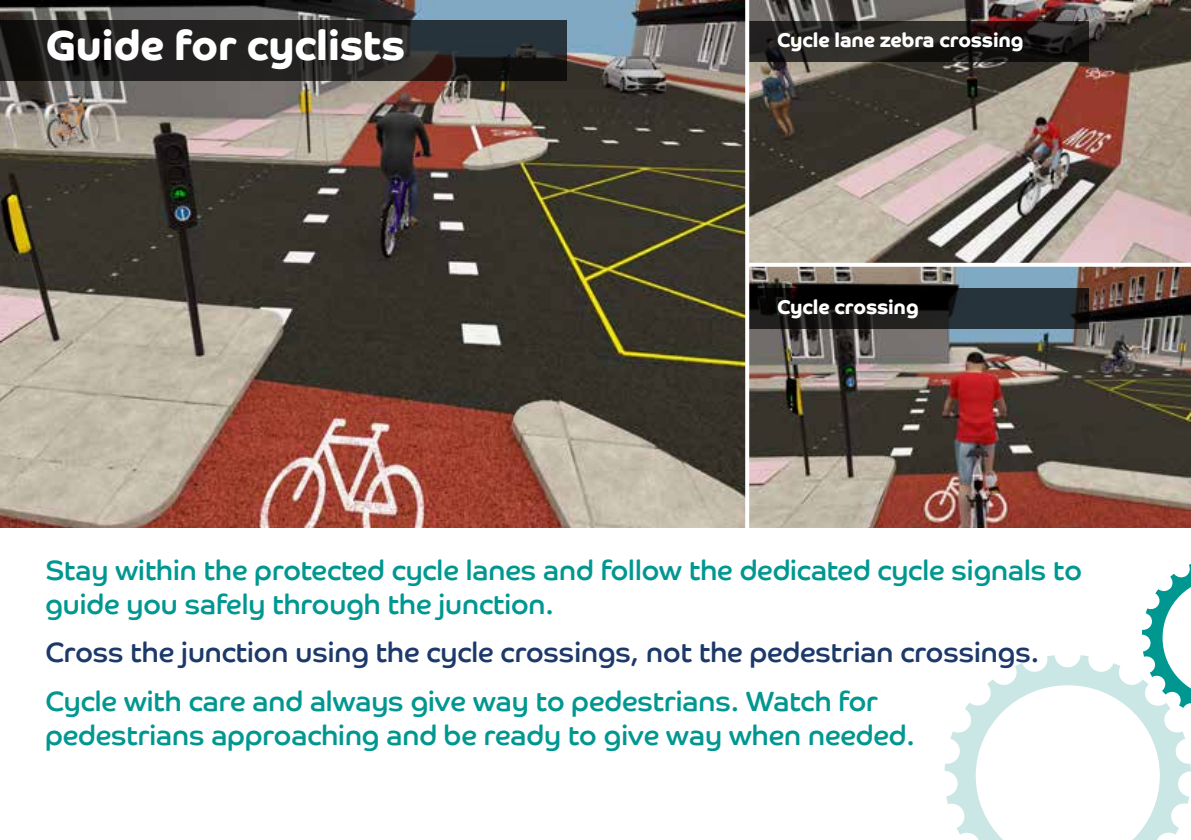
<style>
.page{position:relative;width:1191px;height:840px;background:#fff}
.page>*{position:absolute;margin:0;border:0;box-sizing:border-box;transform-origin:0 0}
.t1{font:700 42px "Co Headline";color:#fff}
.t2{font:28px/34px "Co Headline";color:#009791}
.t3{font:28px "Co Headline";color:#1c3969}
.t4{font:700 20px "Co Headline";color:#fff}
</style>
<div class="page">
<img style="left:0;top:0;width:745px;height:527px">
<img style="left:749px;top:0;width:442px;height:527px">
<svg style="left:749px;top:262px;width:442px;height:4px"></svg>
<svg style="left:749px;top:288px;width:339px;height:40px;background:#181c1e"></svg>
<svg style="left:749px;top:21px;width:339px;height:40px;background:#23201e"></svg>
<svg style="left:745px;top:0;width:1px;height:528px"></svg>
<svg style="left:0;top:20px;width:567px;height:60px;background:#222223"></svg>
<svg style="left:944px;top:655px;width:247px;height:184px"></svg>
<svg style="left:1141px;top:564px;width:50px;height:154px"></svg>
<p class="t1" style="left:46px;top:21px;width:361px">Guide for cyclists</p>
<p class="t4" style="left:777px;top:28px;width:248px">Cycle lane zebra crossing</p>
<p class="t4" style="left:777px;top:295px;width:143px">Cycle crossing</p>
<p class="t2" style="left:45px;top:553px;width:1038px">Stay within the protected cycle lanes and follow the dedicated cycle signals to guide you safely through the junction.</p>
<p class="t3" style="left:45px;top:636px;width:995px">Cross the junction using the cycle crossings, not the pedestrian crossings.</p>
<p class="t2" style="left:45px;top:683px;width:871px">Cycle with care and always give way to pedestrians. Watch for pedestrians approaching and be ready to give way when needed.</p>
</div>
